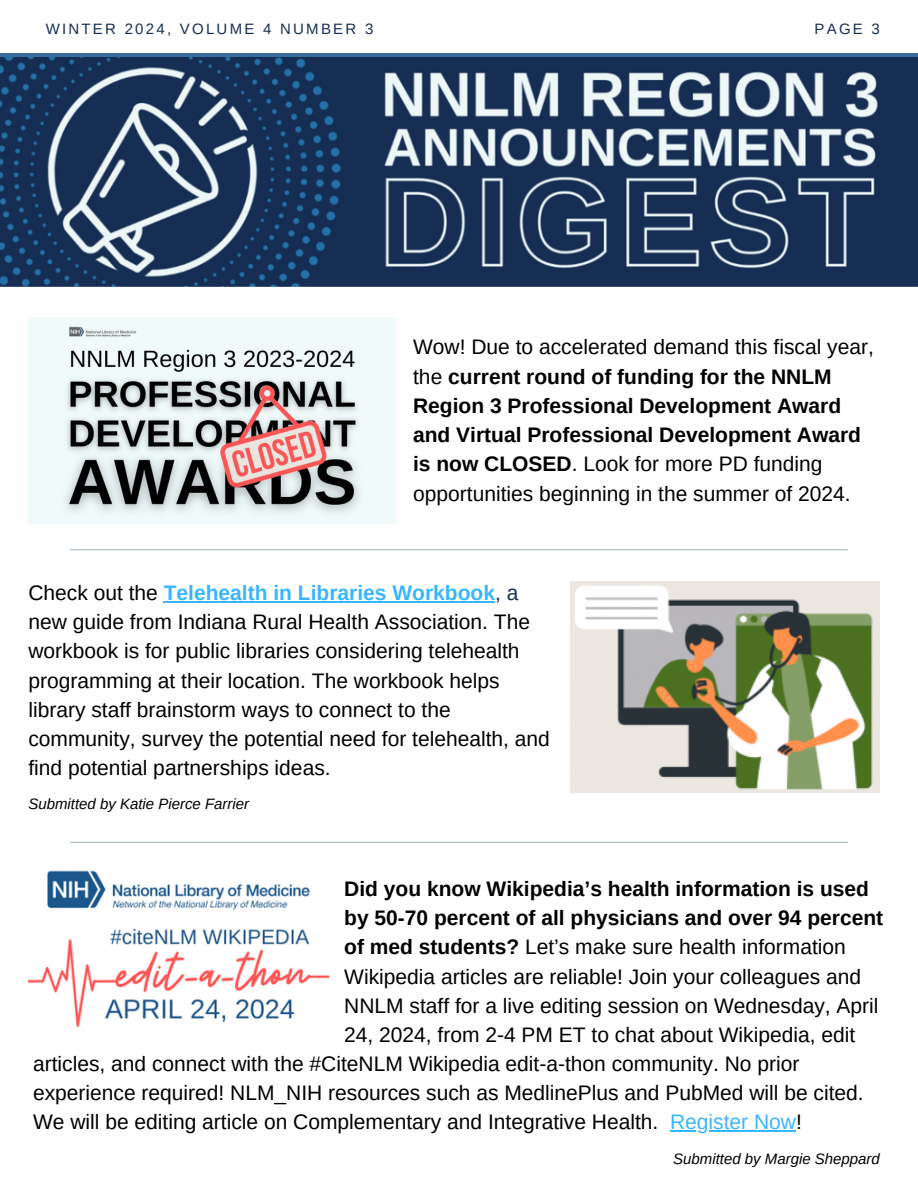
<style>
.page{position:relative;width:918px;height:1188px;background:#fff}
.page>*{position:absolute;margin:0;border:0;box-sizing:border-box;transform-origin:0 0}
.t1{font:21px/29.2px "Arimo";color:#000}
.t2{font:700 21px/29.2px "Arimo";color:#000}
.t3{font:21px "Arimo";color:#38b6ff}
.t4{font:italic 15px "Arimo";color:#000}
.t5{font:15px "Arimo";letter-spacing:.15em;color:#172f54}
.s1{font-weight:400}
.s2{font-weight:700;color:#38b6ff}
.s3{color:#172f54}
.s4{font-weight:700}
.s5{color:#000}
</style>
<div class="page">
<hr style="left:0;top:54px;width:918px;height:3px;background:#376c9b">
<img style="left:0;top:57px;width:918px;height:230px">
<img style="left:28px;top:318px;width:367px;height:205px">
<hr style="left:70px;top:549px;width:778px;height:1px;background:#a9bebe">
<img style="left:570px;top:581px;width:310px;height:212px">
<hr style="left:164px;top:601px;width:331px;height:1px;background:#38b6ff">
<hr style="left:70px;top:842px;width:778px;height:1px;background:#a9bebe">
<img style="left:28px;top:870px;width:301px;height:158px">
<hr style="left:670px;top:1130px;width:126px;height:1px;background:#38b6ff">
<h1 class="t5" style="left:46px;top:20px;width:329px">WINTER 2024, VOLUME 4 NUMBER 3</h1>
<h1 class="t5" style="left:815px;top:20px;width:67px">PAGE 3</h1>
<p class="t2" style="left:413px;top:332px;width:462px"><span class="s1">Wow! Due to accelerated demand this fiscal year, the</span> current round of funding for the NNLM Region 3 Professional Development Award and Virtual Professional Development Award is now CLOSED<span class="s1">. Look for more PD funding opportunities beginning in the summer of 2024.</span></p>
<p class="t1" style="left:28px;top:578px;width:523px">Check out the <span class="s2">Telehealth in Libraries Workbook</span><span class="s3">, a </span>new guide from Indiana Rural Health Association. The workbook is for public libraries considering telehealth programming at their location. The workbook helps library staff brainstorm ways to connect to the community, survey the potential need for telehealth, and find potential partnerships ideas.</p>
<p class="t4" style="left:28px;top:795px;width:222px">Submitted by Katie Pierce Farrier</p>
<h1 class="t1" style="left:344px;top:874px;width:540px"><span class="s4">Did you know Wikipedia’s health information is used by 50-70 percent of all physicians and over 94 percent of med students?</span> Let’s make sure health information Wikipedia articles are reliable! Join your colleagues and NNLM staff for a live editing session on Wednesday, April 24, 2024, from 2-4 PM ET to chat about Wikipedia, edit</h1>
<h1 class="t1" style="left:33px;top:1049px;width:832px">articles, and connect with the #CiteNLM Wikipedia edit-a-thon community. No prior experience required! NLM_NIH resources such as MedlinePlus and PubMed will be cited.<br>We will be editing article on Complementary and Integrative Health.</h1>
<p class="t3" style="left:670px;top:1110px;width:133px">Register Now<span class="s5">!</span></p>
<p class="t4" style="left:673px;top:1150px;width:208px">Submitted by Margie Sheppard</p>
</div>
